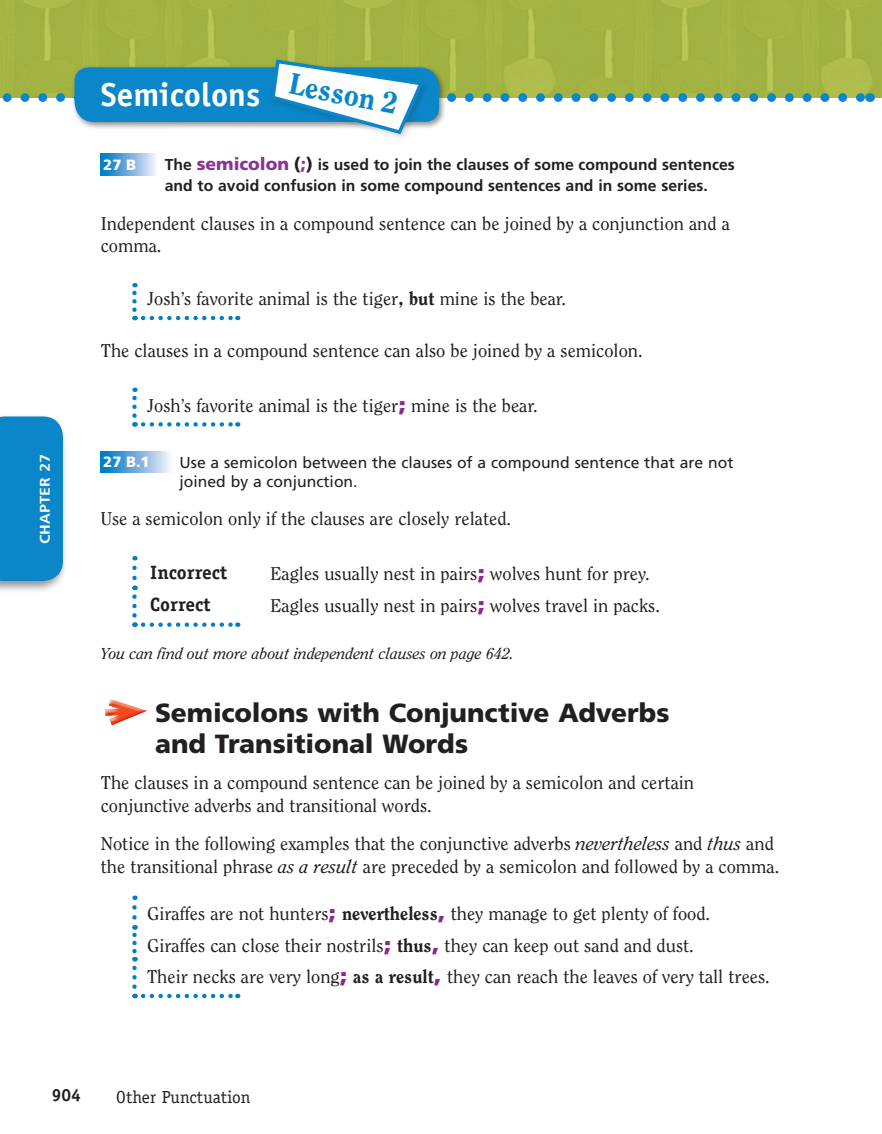
<style>
.page{position:relative;width:882px;height:1134px;background:#fff}
.page>*{position:absolute;margin:0;border:0;box-sizing:border-box;transform-origin:0 0}
.t1{font:700 33.25px "Officina Sans";color:#fff}
.t2{font:800 29.75px "Clearface";color:#0a86c9}
.t3{font:900 26.25px/31.5px "Frutiger";color:#231f20}
.t4{font:700 19.25px "Officina Serif";color:#231f20}
.t5{font:18.38px/22.8px "Clearface";color:#231f20}
.t6{font:17.5px "Officina Serif";color:#231f20}
.t7{font:700 17.5px "Officina Sans";color:#231f20}
.t8{font:700 15.75px/21px "Frutiger";color:#231f20}
.t9{font:15.75px/19.2px "Frutiger";color:#231f20}
.t10{font:italic 15.75px "Clearface";color:#231f20}
.t11{font:900 14.88px "Frutiger";color:#fff}
.t12{font:700 condensed 14px "Frutiger";color:#fff;scale:1.25 1}
.s1{font-weight:900;font-size:17.5px;color:#8b3393}
.s2{font-weight:900;font-size:17.5px}
.s3{font-weight:800}
.s4{font-family:"Frutiger";font-weight:900;font-size:21px;color:#8c278f}
.s5{font-style:italic}
</style>
<div class="page">
<img style="left:0;top:0;width:882px;height:98px">
<div style="left:0;top:412px;width:68px;height:181px;background:#231f20;opacity:.5"></div>
<div style="left:0;top:416px;width:63px;height:165px;background:#0a86c9"></div>
<div style="left:269px;top:57px;width:162px;height:85px;background:#fff"></div>
<svg style="left:7px;top:58px;width:854px;height:78px"></svg>
<div style="left:101px;top:154px;width:56px;height:21px;background:linear-gradient(to right,#0073c1,#f4ecf8)"></div>
<svg style="left:132px;top:310px;width:5px;height:8px"></svg>
<svg style="left:135px;top:316px;width:8px;height:4px"></svg>
<svg style="left:132px;top:283px;width:5px;height:27px"></svg>
<svg style="left:143px;top:316px;width:95px;height:4px"></svg>
<svg style="left:135px;top:422px;width:8px;height:5px"></svg>
<svg style="left:132px;top:388px;width:5px;height:28px"></svg>
<svg style="left:143px;top:422px;width:95px;height:5px"></svg>
<div style="left:101px;top:452px;width:71px;height:21px;background:linear-gradient(to right,#0073c1,#faeff9)"></div>
<svg style="left:132px;top:578px;width:5px;height:8px"></svg>
<svg style="left:132px;top:615px;width:5px;height:10px"></svg>
<svg style="left:135px;top:623px;width:8px;height:4px"></svg>
<svg style="left:132px;top:556px;width:5px;height:22px"></svg>
<svg style="left:132px;top:586px;width:5px;height:29px"></svg>
<svg style="left:143px;top:623px;width:95px;height:4px"></svg>
<div style="left:103px;top:703px;width:47px;height:24px;background:#f04b22;opacity:.75"></div>
<svg style="left:132px;top:951px;width:5px;height:3px"></svg>
<svg style="left:132px;top:987px;width:5px;height:9px"></svg>
<svg style="left:135px;top:994px;width:8px;height:4px"></svg>
<svg style="left:132px;top:896px;width:5px;height:22px"></svg>
<svg style="left:132px;top:925px;width:5px;height:26px"></svg>
<svg style="left:132px;top:957px;width:5px;height:30px"></svg>
<svg style="left:143px;top:994px;width:95px;height:4px"></svg>
<h3 class="t1" style="left:101px;top:74px;width:161px">Semicolons</h3>
<h3 class="t2" style="left:293px;top:65px;width:112px;rotate:11deg">Lesson 2</h3>
<p class="t12" style="left:37px;top:544px;width:74px;rotate:-90deg">CHAPTER 27</p>
<p class="t11" style="left:103px;top:155px;width:34px">27 B</p>
<p class="t8" style="left:165px;top:154px;width:571px">The <span class="s1">semicolon</span> <span class="s2">(</span><span class="s1">;</span><span class="s2">)</span> is used to join the clauses of some compound sentences and to avoid confusion in some compound sentences and in some series.</p>
<p class="t5" style="left:101px;top:212px;width:631px">Independent clauses in a compound sentence can be joined by a conjunction and a comma.</p>
<p class="t5" style="left:147px;top:287px;width:421px">Josh’s favorite animal is the tiger<span class="s3">, but</span> mine is the bear.</p>
<p class="t5" style="left:101px;top:339px;width:543px">The clauses in a compound sentence can also be joined by a semicolon.</p>
<p class="t5" style="left:147px;top:394px;width:392px">Josh’s favorite animal is the tiger<span class="s4">;</span> mine is the bear.</p>
<p class="t11" style="left:103px;top:453px;width:48px">27 B.1</p>
<p class="t9" style="left:180px;top:453px;width:556px">Use a semicolon between the clauses of a compound sentence that are not joined by a conjunction.</p>
<p class="t5" style="left:101px;top:507px;width:412px">Use a semicolon only if the clauses are closely related.</p>
<p class="t4" style="left:150px;top:560px;width:79px">Incorrect</p>
<p class="t5" style="left:270px;top:562px;width:381px">Eagles usually nest in pairs<span class="s4">;</span> wolves hunt for prey.</p>
<p class="t4" style="left:150px;top:592px;width:62px">Correct</p>
<p class="t5" style="left:270px;top:594px;width:391px">Eagles usually nest in pairs<span class="s4">;</span> wolves travel in packs.</p>
<p class="t10" style="left:101px;top:644px;width:415px">You can find out more about independent clauses on page 642.</p>
<h4 class="t3" style="left:155px;top:697px;width:516px">Semicolons with Conjunctive Adverbs and Transitional Words</h4>
<p class="t5" style="left:101px;top:771px;width:595px">The clauses in a compound sentence can be joined by a semicolon and certain conjunctive adverbs and transitional words.</p>
<p class="t5" style="left:101px;top:832px;width:680px">Notice in the following examples that the conjunctive adverbs <span class="s5">nevertheless</span> and <span class="s5">thus</span> and the transitional phrase <span class="s5">as a result</span> are preceded by a semicolon and followed by a comma.</p>
<p class="t5" style="left:147px;top:902px;width:565px">Giraffes are not hunters<span class="s4">;</span> <span class="s3">nevertheless</span><span class="s4">,</span> they manage to get plenty of food.</p>
<p class="t5" style="left:147px;top:934px;width:548px">Giraffes can close their nostrils<span class="s4">;</span> <span class="s3">thus</span><span class="s4">,</span> they can keep out sand and dust.</p>
<p class="t5" style="left:147px;top:965px;width:624px">Their necks are very long<span class="s4">;</span> <span class="s3">as a result</span><span class="s4">,</span> they can reach the leaves of very tall trees.</p>
<p class="t7" style="left:52px;top:1084px;width:31px">904</p>
<p class="t6" style="left:116px;top:1086px;width:136px">Other Punctuation</p>
</div>
